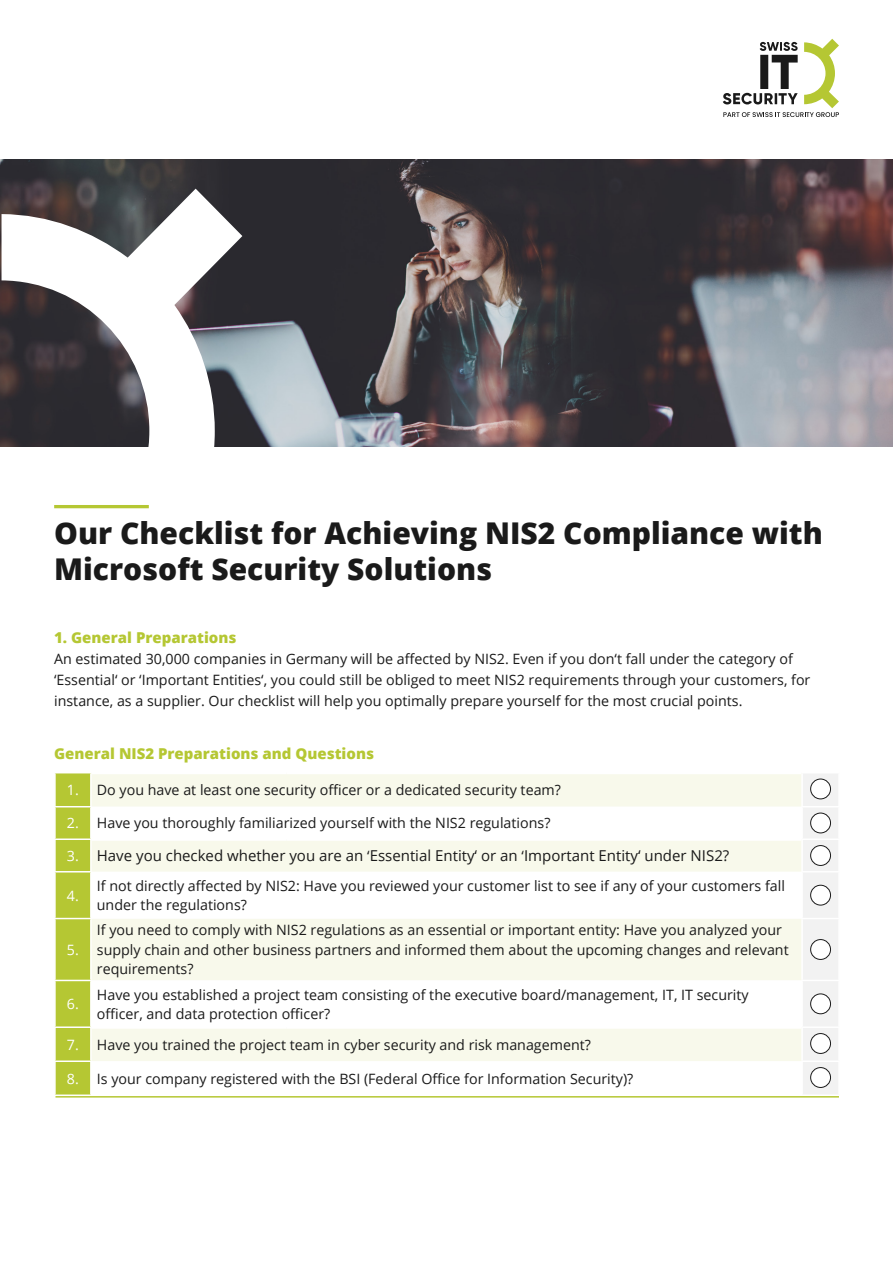
<style>
.page{position:relative;width:893px;height:1263px;background:#fff}
.page>*{position:absolute;margin:0;border:0;box-sizing:border-box;transform-origin:0 0}
.t1{font:800 30px/36px "Open Sans";color:#1a1a1a}
.t2{font:15px "Open Sans";color:#1a1a1a}
.t3{font:800 15px "Open Sans";color:#b5c733}
.t4{font:14.25px/19.5px "Open Sans";color:#1a1a1a}
.t5{font:14.25px "Open Sans";color:#fff}
.s1{color:#fff}
.s2{font-size:14.25px;color:#fff}
.s3{font-size:14.25px}
</style>
<div class="page">
<img style="left:0;top:159px;width:893px;height:287px">
<svg style="left:723px;top:39px;width:116px;height:78px"></svg>
<svg style="left:2px;top:189px;width:240px;height:320px"></svg>
<hr style="left:54px;top:505px;width:95px;height:3px;background:#b5c733">
<div style="left:56px;top:773px;width:34px;height:321px;background:#b5c733"></div>
<div style="left:92px;top:774px;width:709px;height:33px;background:#f8f9eb"></div>
<div style="left:803px;top:774px;width:35px;height:320px;background:#f2f2f2"></div>
<svg style="left:92px;top:841px;width:709px;height:220px;fill:#f8f9eb"></svg>
<hr style="left:92px;top:1026px;width:195px;height:3px;background:#fff">
<hr style="left:287px;top:1026px;width:514px;height:3px;background:#fff">
<hr style="left:54px;top:806px;width:38px;height:1px;background:#fff">
<hr style="left:54px;top:838px;width:38px;height:2px;background:#fff">
<hr style="left:54px;top:871px;width:38px;height:1px;background:#fff">
<hr style="left:54px;top:918px;width:38px;height:1px;background:#fff">
<hr style="left:54px;top:980px;width:38px;height:1px;background:#fff">
<hr style="left:54px;top:1026px;width:38px;height:2px;background:#fff">
<hr style="left:54px;top:1060px;width:38px;height:2px;background:#fff">
<hr style="left:801px;top:806px;width:39px;height:1px;background:#fff">
<hr style="left:801px;top:838px;width:39px;height:2px;background:#fff">
<hr style="left:801px;top:871px;width:39px;height:1px;background:#fff">
<hr style="left:801px;top:918px;width:39px;height:1px;background:#fff">
<hr style="left:801px;top:980px;width:39px;height:1px;background:#fff">
<hr style="left:801px;top:1026px;width:39px;height:2px;background:#fff">
<hr style="left:801px;top:1060px;width:39px;height:2px;background:#fff">
<div style="left:811px;top:779px;width:19px;height:20px;background:#fff;border-radius:50%"></div>
<div style="left:810px;top:779px;width:21px;height:20px;border:1px solid #1a1a1a;border-radius:50%"></div>
<div style="left:811px;top:813px;width:19px;height:20px;background:#fff;border-radius:50%"></div>
<div style="left:810px;top:813px;width:21px;height:20px;border:1px solid #1a1a1a;border-radius:50%"></div>
<div style="left:811px;top:845px;width:19px;height:20px;background:#fff;border-radius:50%"></div>
<div style="left:810px;top:845px;width:21px;height:21px;border:1px solid #1a1a1a;border-radius:50%"></div>
<div style="left:811px;top:885px;width:19px;height:20px;background:#fff;border-radius:50%"></div>
<div style="left:810px;top:885px;width:21px;height:20px;border:1px solid #1a1a1a;border-radius:50%"></div>
<div style="left:811px;top:939px;width:19px;height:20px;background:#fff;border-radius:50%"></div>
<div style="left:810px;top:939px;width:21px;height:21px;border:1px solid #1a1a1a;border-radius:50%"></div>
<div style="left:811px;top:994px;width:19px;height:20px;background:#fff;border-radius:50%"></div>
<div style="left:810px;top:993px;width:21px;height:21px;border:1px solid #1a1a1a;border-radius:50%"></div>
<div style="left:811px;top:1033px;width:19px;height:20px;background:#fff;border-radius:50%"></div>
<div style="left:810px;top:1033px;width:21px;height:21px;border:1px solid #1a1a1a;border-radius:50%"></div>
<div style="left:811px;top:1067px;width:19px;height:20px;background:#fff;border-radius:50%"></div>
<div style="left:810px;top:1067px;width:21px;height:21px;border:1px solid #1a1a1a;border-radius:50%"></div>
<hr style="left:55px;top:1096px;width:784px;height:1px;background:#b5c733">
<h1 class="t1" style="left:54px;top:514px;width:770px">Our Checklist for Achieving NIS2 Compliance with<br>Microsoft Security Solutions</h1>
<p class="t3" style="left:54px;top:626px;width:184px">1. General Preparations</p>
<p class="t4" style="left:54px;top:648px;width:758px;line-height:21px">An estimated 30,000 companies in Germany will be affected by NIS2. Even if you don‘t fall under the category of ‘Essential‘ or ‘Important Entities‘, you could still be obliged to meet NIS2 requirements through your customers, for instance, as a supplier. Our checklist will help you optimally prepare yourself for the most crucial points.</p>
<p class="t3" style="left:54px;top:742px;width:321px">General NIS2 Preparations and Questions</p>
<p class="t4" style="left:67px;top:780px;width:495px"><span class="s1">1.</span> Do you have at least one security officer or a dedicated security team?</p>
<p class="t4" style="left:67px;top:813px;width:485px"><span class="s1">2.</span> Have you thoroughly familiarized yourself with the NIS2 regulations?</p>
<p class="t2" style="left:67px;top:845px;width:664px"><span class="s2">3.</span> Have you checked whether you are an <span class="s3">‘</span>Essential Entity‘ or an <span class="s3">‘</span>Important Entity‘ under NIS2?</p>
<p class="t5" style="left:67px;top:886px;width:13px">4.</p>
<p class="t4" style="left:97px;top:875px;width:690px">If not directly affected by NIS2: Have you reviewed your customer list to see if any of your customers fall under the regulations?</p>
<p class="t5" style="left:67px;top:940px;width:13px">5.</p>
<p class="t4" style="left:97px;top:920px;width:693px">If you need to comply with NIS2 regulations as an essential or important entity: Have you analyzed your supply chain and other business partners and informed them about the upcoming changes and relevant requirements?</p>
<p class="t5" style="left:67px;top:994px;width:13px">6.</p>
<p class="t4" style="left:97px;top:984px;width:653px">Have you established a project team consisting of the executive board/management, IT, IT security officer, and data protection officer?</p>
<p class="t4" style="left:67px;top:1034px;width:525px"><span class="s1">7.</span> Have you trained the project team in cyber security and risk management?</p>
<p class="t4" style="left:67px;top:1068px;width:568px"><span class="s1">8.</span> Is your company registered with the BSI (Federal Office for Information Security)?</p>
</div>
